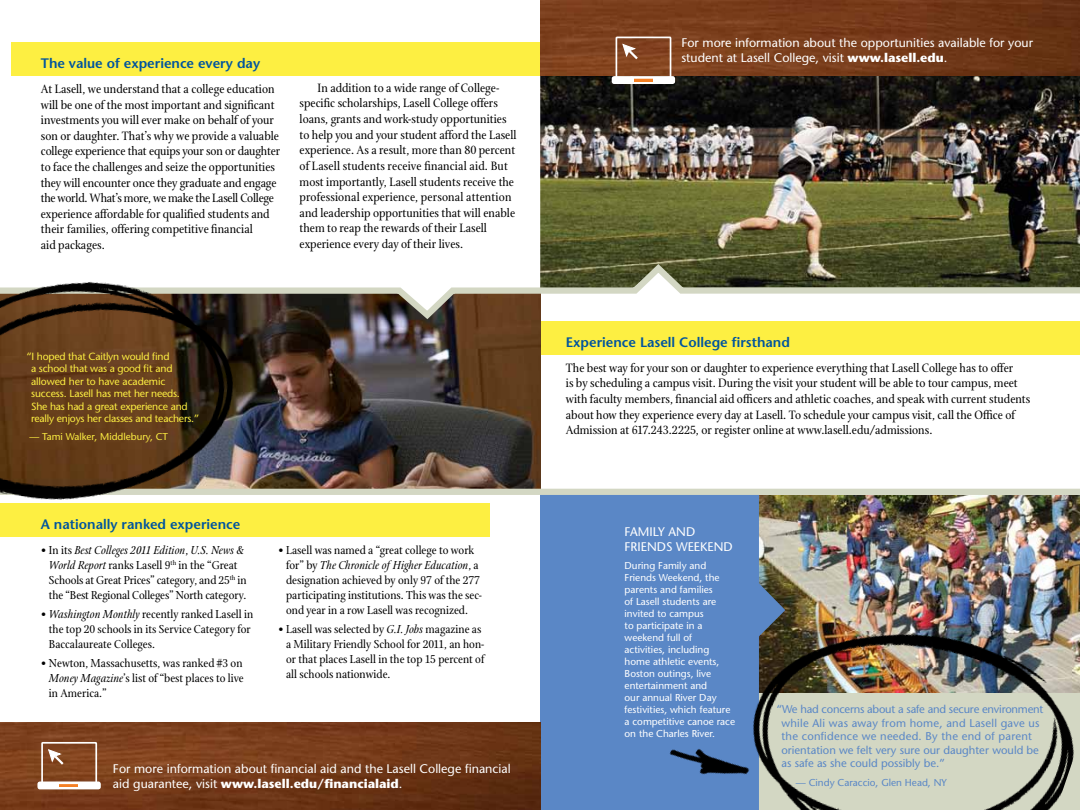
<style>
.page{position:relative;width:1080px;height:810px;background:#fff}
.page>*{position:absolute;margin:0;border:0;box-sizing:border-box;transform-origin:0 0}
.t1{font:600 13.75px "Stone Sans";color:#00549e}
.t2{font:13.12px/15.6px "Stone Print";color:#000}
.t3{font:12.5px/15px "Stone Print";color:#000}
.t4{font:12.5px/15px "Stone Sans";color:#fff}
.t5{font:11.25px/13.5px "Stone Sans";color:#5a87c6}
.t6{font:10.38px/12.5px "Stone Sans";letter-spacing:-.02em;color:#fdef42}
.t7{font:10px/12px "Stone Sans";color:#fff}
.t8{font:10px "Stone Sans";color:#5a87c6}
.t9{font:9.88px "Stone Sans";color:#fdef42}
.s1{font-style:italic}
.s2{font-weight:700}
</style>
<div class="page">
<img style="left:785px;top:495px;width:295px;height:56px">
<div style="left:540px;top:495px;width:245px;height:315px;background:#5a87c6"></div>
<img style="left:659px;top:551px;width:421px;height:259px">
<img style="left:654px;top:713px;width:108px;height:97px">
<img style="left:0;top:723px;width:540px;height:87px">
<img style="left:540px;top:76px;width:540px;height:184px">
<img style="left:540px;top:0;width:540px;height:76px">
<div style="left:11px;top:42px;width:529px;height:34px;background:#fdef42"></div>
<div style="left:0;top:503px;width:490px;height:34px;background:#fdef42"></div>
<img style="left:254px;top:323px;width:286px;height:166px">
<div style="left:541px;top:321px;width:539px;height:34px;background:#fdef42"></div>
<div style="left:612px;top:76px;width:63px;height:8px;background:#fff;border-radius:2px"></div>
<svg style="left:634px;top:79px;width:18px;height:3px"></svg>
<div style="left:616px;top:37px;width:55px;height:42px;border:2px solid #fff"></div>
<svg style="left:621px;top:43px;width:19px;height:19px"></svg>
<div style="left:37px;top:782px;width:64px;height:7px;background:#fff;border-radius:2px"></div>
<svg style="left:60px;top:784px;width:18px;height:3px"></svg>
<div style="left:41px;top:742px;width:56px;height:42px;border:2px solid #fff"></div>
<svg style="left:47px;top:748px;width:19px;height:19px"></svg>
<svg style="left:254px;top:260px;width:826px;height:63px"></svg>
<div style="left:0;top:489px;width:1080px;height:6px;background:#d3d7c3"></div>
<img style="left:0;top:281px;width:254px;height:219px">
<p class="t1" style="left:41px;top:55px;width:221px">The value of experience every day</p>
<p class="t2" style="left:41px;top:81px;width:241px">At Lasell, we understand that a college education will be one of the most important and significant investments you will ever make on behalf of your son or daughter. That’s why we provide a valuable college experience that equips your son or daughter to face the challenges and seize the opportunities they will encounter once they graduate and engage the world. What’s more, we make the Lasell College experience affordable for qualified students and their families, offering competitive financial<br>aid packages.</p>
<p class="t2" style="left:300px;top:80px;width:219px;text-indent:18px">In addition to a wide range of College&shy;specific scholarships, Lasell College offers loans, grants and work-study opportunities to help you and your student afford the Lasell experience. As a result, more than 80 percent of Lasell students receive financial aid. But most importantly, Lasell students receive the professional experience, personal attention and leadership opportunities that will enable them to reap the rewards of their Lasell experience every day of their lives.</p>
<p class="t6" style="left:31px;top:350px;width:170px;text-indent:-5px">“I hoped that Caitlyn would find<br>a school that was a good fit and allowed her to have academic success. Lasell has met her needs.<br>She has had a great experience and really enjoys her classes and teachers.”</p>
<p class="t9" style="left:29px;top:430px;width:140px">— Tami Walker, Middlebury, CT</p>
<p class="t1" style="left:41px;top:516px;width:201px">A nationally ranked experience</p>
<p class="t3" style="left:49px;top:542px;width:199px;text-indent:-8px">• In its <span class="s1">Best Colleges 2011 Edition</span>, <span class="s1">U.S. News &amp; World Report</span> ranks Lasell 9<sup>th</sup> in the “Great Schools at Great Prices” category, and 25<sup>th</sup> in the “Best Regional Colleges” North category.</p>
<p class="t3" style="left:49px;top:607px;width:206px;text-indent:-8px">• <span class="s1">Washington Monthly</span> recently ranked Lasell in the top 20 schools in its Service Category for<br>Baccalaureate Colleges.</p>
<p class="t3" style="left:49px;top:656px;width:196px;text-align:justify;text-indent:-8px">• Newton, Massachusetts, was ranked #3 on <span class="s1">Money Magazine</span>’s list of “best places to live in America.”</p>
<p class="t3" style="left:286px;top:543px;width:197px;text-indent:-8px">• Lasell was named a “great college to work for” by <span class="s1">The Chronicle of Higher Education</span>, a designation achieved by only 97 of the 277 participating institutions. This was the sec&shy;ond year in a row Lasell was recognized.</p>
<p class="t3" style="left:286px;top:622px;width:200px;text-indent:-8px">• Lasell was selected by <span class="s1">G.I. Jobs</span> magazine as a Military Friendly School for 2011, an hon&shy;or that places Lasell in the top 15 percent of all schools nationwide.</p>
<p class="t4" style="left:113px;top:761px;width:399px">For more information about financial aid and the Lasell College financial aid guarantee, visit <span class="s2">www.lasell.edu/financialaid</span>.</p>
<p class="t4" style="left:681px;top:35px;width:353px">For more information about the opportunities available for your student at Lasell College, visit <span class="s2">www.lasell.edu</span>.</p>
<p class="t1" style="left:566px;top:334px;width:226px">Experience Lasell College firsthand</p>
<p class="t2" style="left:566px;top:360px;width:466px">The best way for your son or daughter to experience everything that Lasell College has to offer<br>is by scheduling a campus visit. During the visit your student will be able to tour campus, meet with faculty members, financial aid officers and athletic coaches, and speak with current students about how they experience every day at Lasell. To schedule your campus visit, call the Office of Admission at 617.243.2225, or register online at www.lasell.edu/admissions.</p>
<p class="t4" style="left:625px;top:524px;width:14px">Famil</p>
<p class="t4" style="left:658px;top:524px;width:20px">y and</p>
<p class="t4" style="left:625px;top:539px;width:14px">Friends</p>
<p class="t4" style="left:676px;top:539px;width:41px">Weekend</p>
<p class="t7" style="left:625px;top:559px;width:112px">During Family and<br>Friends Weekend, the parents and families<br>of Lasell students are invited to campus<br>to participate in a weekend full of<br>activities, including home athletic events,<br>Boston outings, live entertainment and<br>our annual River Day festivities, which feature a competitive canoe race on the Charles River.</p>
<p class="t5" style="left:782px;top:703px;width:264px;text-indent:-5px">“We had concerns about a safe and secure environment while Ali was away from home, and Lasell gave us the confidence we needed. By the end of parent orientation we felt very sure our daughter would be as safe as she could possibly be.”</p>
<p class="t8" style="left:796px;top:776px;width:153px">— Cindy Caraccio, Glen Head, NY</p>
</div>
